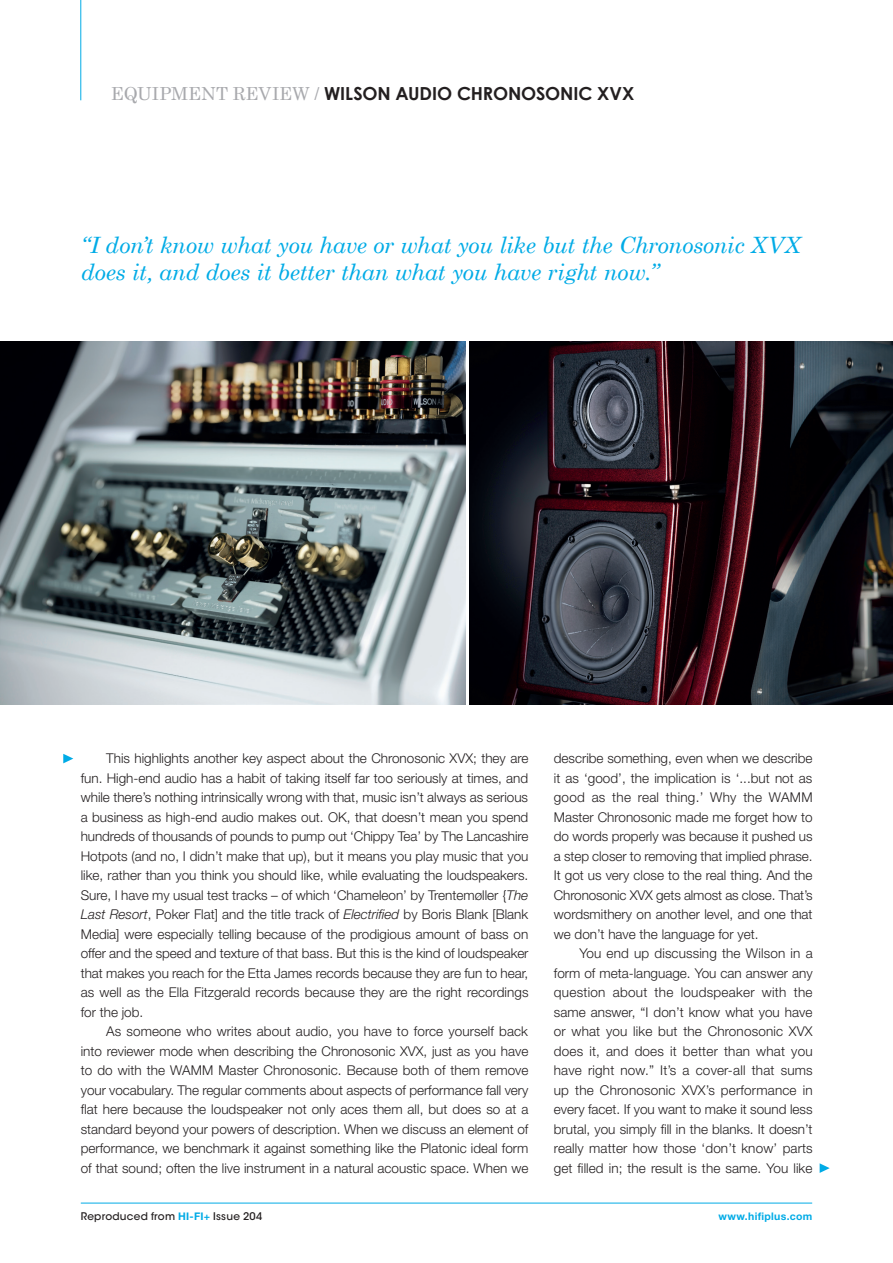
<style>
.page{position:relative;width:893px;height:1263px;background:#fff}
.page>*{position:absolute;margin:0;border:0;box-sizing:border-box;transform-origin:0 0}
.t1{font:italic 22.5px/27px "Century Schoolbook";letter-spacing:-.015em;color:#00abe6}
.t2{font:700 18px "Century Gothic";letter-spacing:-.005em;color:#231f20}
.t3{font:300 13.5px/19.5px "Helvetica Neue LT Std";color:#231f20;text-align:justify}
.t4{font:500 10.5px "ITC Avant Garde Std";letter-spacing:.02em;color:#231f20}
.t5{font:700 10.5px "Helvetica Neue LT Std";letter-spacing:.03em;color:#00abe6}
.s1{font-family:"Century Schoolbook";font-weight:400;color:#a8a9ad}
.s2{font-style:italic}
.s3{font-family:"Helvetica Neue LT Std";font-weight:700;color:#00abe6}
</style>
<div class="page">
<img style="left:470px;top:342px;width:423px;height:363px">
<img style="left:0;top:342px;width:466px;height:363px">
<svg style="left:63px;top:754px;width:10px;height:9px"></svg>
<svg style="left:820px;top:1163px;width:10px;height:10px"></svg>
<hr style="left:80px;top:0;width:1px;height:100px;background:#00abe6">
<hr style="left:81px;top:1203px;width:731px;height:1px;background:#00abe6">
<h2 class="t2" style="left:111px;top:82px;width:525px"><span class="s1">EQUIPMENT REVIEW /</span> WILSON AUDIO CHRONOSONIC XVX</h2>
<h1 class="t1" style="left:81px;top:231px;width:721px">“I don’t know what you have or what you like but the Chronosonic XVX does it, and does it better than what you have right now.”</h1>
<p class="t3" style="left:81px;top:748px;width:449px;text-indent:26px">This highlights another key aspect about the Chronosonic XVX; they are fun. High-end audio has a habit of taking itself far too seriously at times, and while there’s nothing intrinsically wrong with that, music isn’t always as serious a business as high-end audio makes out. OK, that doesn’t mean you spend hundreds of thousands of pounds to pump out ‘Chippy Tea’ by The Lancashire Hotpots (and no, I didn’t make that up), but it means you play music that you like, rather than you think you should like, while evaluating the loudspeakers.<br>Sure, I have my usual test tracks – of which ‘Chameleon’ by Trentemøller {<span class="s2">The Last Resort</span>, Poker Flat] and the title track of <span class="s2">Electrified</span> by Boris Blank [Blank Media] were especially telling because of the prodigious amount of bass on offer and the speed and texture of that bass. But this is the kind of loudspeaker that makes you reach for the Etta James records because they are fun to hear, as well as the Ella Fitzgerald records because they are the right recordings for the job.</p>
<p class="t3" style="left:81px;top:1021px;width:449px;text-indent:26px">As someone who writes about audio, you have to force yourself back into reviewer mode when describing the Chronosonic XVX, just as you have to do with the WAMM Master Chronosonic. Because both of them remove your vocabulary. The regular comments about aspects of performance fall very flat here because the loudspeaker not only aces them all, but does so at a standard beyond your powers of description. When we discuss an element of performance, we benchmark it against something like the Platonic ideal form of that sound; often the live instrument in a natural acoustic space. When we</p>
<p class="t3" style="left:554px;top:748px;width:260px">describe something, even when we describe it as ‘good’, the implication is ‘...but not as good as the real thing.’ Why the WAMM Master Chronosonic made me forget how to do words properly was because it pushed us a step closer to removing that implied phrase.<br>It got us very close to the real thing. And the Chronosonic XVX gets almost as close. That’s wordsmithery on another level, and one that we don’t have the language for yet.</p>
<p class="t3" style="left:554px;top:943px;width:260px;text-indent:26px">You end up discussing the Wilson in a form of meta-language. You can answer any question about the loudspeaker with the same answer, “I don’t know what you have or what you like but the Chronosonic XVX does it, and does it better than what you have right now.” It’s a cover-all that sums up the Chronosonic XVX’s performance in every facet. If you want to make it sound less brutal, you simply fill in the blanks. It doesn’t really matter how those ‘don’t know’ parts get filled in; the result is the same. You like</p>
<p class="t4" style="left:81px;top:1210px;width:183px">Reproduced from <span class="s3">HI-FI+</span> Issue 204</p>
<p class="t5" style="left:718px;top:1210px;width:95px">www.hifiplus.com</p>
</div>
